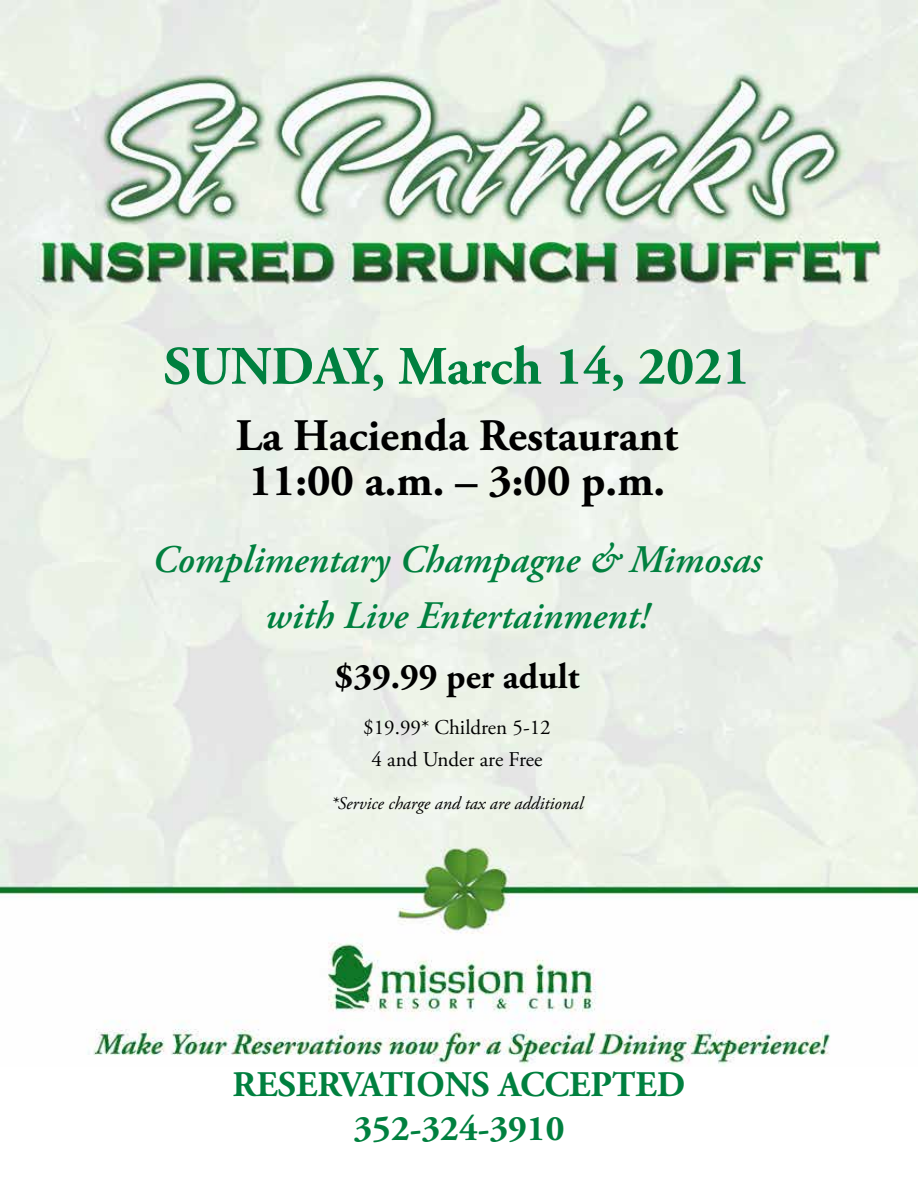
<style>
.page{position:relative;width:918px;height:1188px;background:#fff}
.page>*{position:absolute;margin:0;border:0;box-sizing:border-box;transform-origin:0 0}
.t1{font:700 54px "Adobe Garamond Pro";color:#00803f}
.t2{font:700 45px/45px "Adobe Garamond Pro";color:#000}
.t3{font:italic 600 39px/55.5px "Adobe Garamond Pro";color:#00803f;text-align:center}
.t4{font:700 36px/43.2px "Adobe Garamond Pro";color:#00803f;text-align:center}
.t5{font:700 36px "Adobe Garamond Pro";color:#000}
.t6{font:21px/31.5px "Adobe Garamond Pro";color:#000;text-align:center}
.t7{font:italic 18px "Adobe Garamond Pro";color:#000}
</style>
<div class="page">
<img style="left:0;top:0;width:918px;height:1066px">
<h1 class="t1" style="left:164px;top:335px;width:588px">SUNDAY, March 14, 2021</h1>
<p class="t2" style="left:236px;top:414px;width:444px">La Hacienda Restaurant<br>11:00 a.m. – 3:00 p.m.</p>
<p class="t3" style="left:152px;top:533px;width:611px">Complimentary Champagne &amp; Mimosas with Live Entertainment!</p>
<p class="t5" style="left:335px;top:656px;width:246px">$39.99 per adult</p>
<p class="t6" style="left:363px;top:713px;width:189px">$19.99* Children 5-12<br>4 and Under are Free</p>
<p class="t7" style="left:331px;top:793px;width:254px">*Service charge and tax are additional</p>
<p class="t4" style="left:233px;top:1064px;width:454px">RESERVATIONS ACCEPTED<br>352-324-3910</p>
</div>
